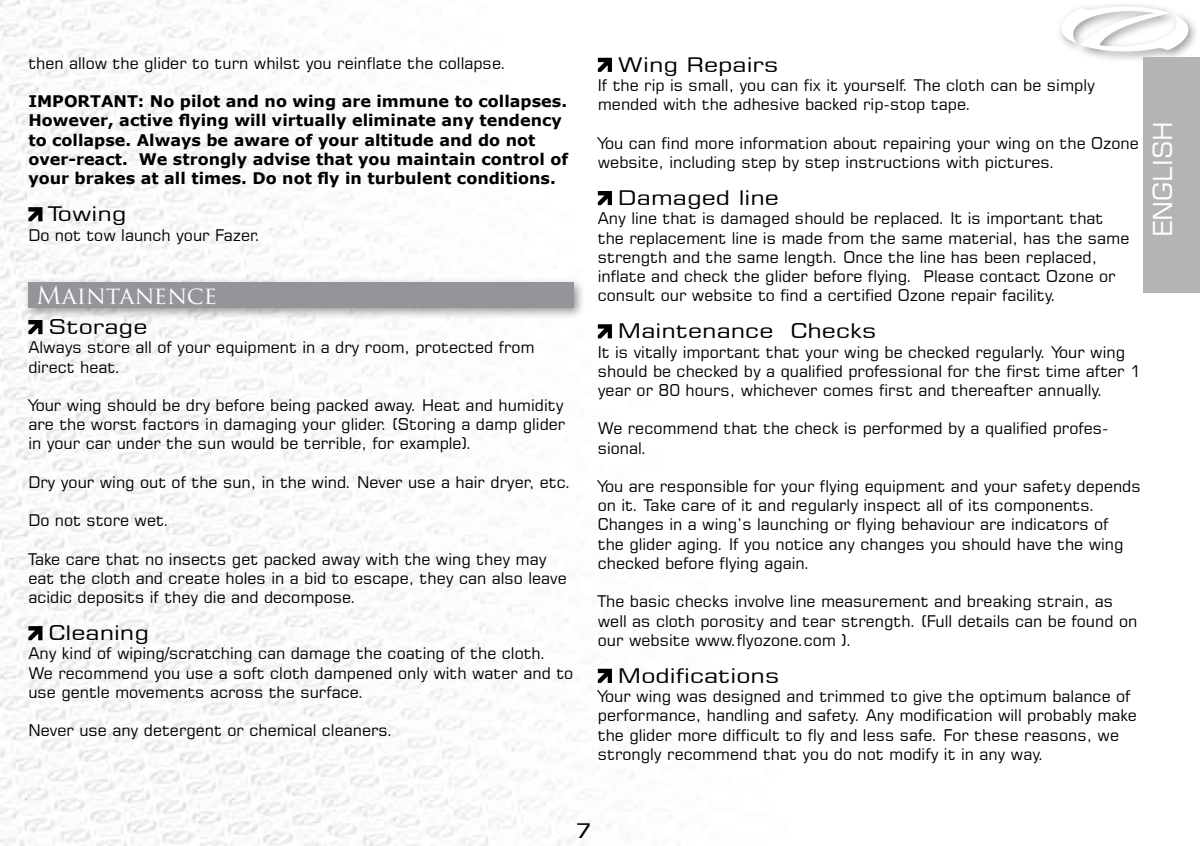
<style>
.page{position:relative;width:1200px;height:846px;background:#fff}
.page>*{position:absolute;margin:0;border:0;box-sizing:border-box;transform-origin:0 0}
.t1{font:26px "Square 721 BT";color:#fff}
.t2{font:24px "Trajan Pro";color:#fff}
.t3{font:20px "Square 721 BT";color:#000;scale:1.25 1}
.t4{font:20px "Verdana";color:#000;scale:1.25 1}
.t5{font:16px/19.2px "Square 721 BT";color:#000}
.t6{font:700 16px/19.2px "Verdana";color:#000}
</style>
<div class="page">
<img style="left:0;top:0;width:680px;height:846px">
<div style="left:1054px;top:1px;width:144px;height:63px;background:#000;opacity:.4"></div>
<svg style="left:1058px;top:5px;width:140px;height:46px"></svg>
<div style="left:23px;top:278px;width:562px;height:42px;background:#000;opacity:.4"></div>
<div style="left:28px;top:283px;width:545px;height:25px;background:#939598"></div>
<div style="left:1142px;top:57px;width:57px;height:236px;background:#b4b4b5"></div>
<svg style="left:28px;top:207px;width:14px;height:14px"></svg>
<svg style="left:28px;top:320px;width:14px;height:14px"></svg>
<svg style="left:28px;top:626px;width:14px;height:14px"></svg>
<svg style="left:597px;top:58px;width:14px;height:14px"></svg>
<svg style="left:597px;top:191px;width:14px;height:14px"></svg>
<svg style="left:597px;top:324px;width:14px;height:14px"></svg>
<svg style="left:597px;top:669px;width:14px;height:14px"></svg>
<p class="t5" style="left:28px;top:53px;width:479px">then allow the glider to turn whilst you reinflate the collapse.</p>
<p class="t6" style="left:28px;top:91px;width:541px">IMPORTANT: No pilot and no wing are immune to collapses.<br>However, active flying will virtually eliminate any tendency to collapse. Always be aware of your altitude and do not over-react. We strongly advise that you maintain control of your brakes at all times. Do not fly in turbulent conditions.</p>
<p class="t3" style="left:48px;top:201px;width:64px">Towing</p>
<p class="t5" style="left:28px;top:225px;width:234px">Do not tow launch your Fazer.</p>
<h2 class="t2" style="left:36px;top:280px;width:182px">Maintanence</h2>
<p class="t3" style="left:48px;top:314px;width:81px">Storage</p>
<p class="t5" style="left:28px;top:338px;width:508px">Always store all of your equipment in a dry room, protected from direct heat.</p>
<p class="t5" style="left:28px;top:395px;width:538px;text-align:justify">Your wing should be dry before being packed away. Heat and humidity are the worst factors in damaging your glider. (Storing a damp glider in your car under the sun would be terrible, for example).</p>
<p class="t5" style="left:28px;top:472px;width:544px">Dry your wing out of the sun, in the wind. Never use a hair dryer, etc.</p>
<p class="t5" style="left:28px;top:510px;width:143px">Do not store wet.</p>
<p class="t5" style="left:28px;top:549px;width:540px">Take care that no insects get packed away with the wing they may eat the cloth and create holes in a bid to escape, they can also leave acidic deposits if they die and decompose.</p>
<p class="t3" style="left:48px;top:620px;width:82px">Cleaning</p>
<p class="t5" style="left:28px;top:644px;width:546px">Any kind of wiping/scratching can damage the coating of the cloth.<br>We recommend you use a soft cloth dampened only with water and to use gentle movements across the surface.</p>
<p class="t5" style="left:28px;top:720px;width:366px">Never use any detergent or chemical cleaners.</p>
<p class="t3" style="left:617px;top:52px;width:130px">Wing Repairs</p>
<p class="t5" style="left:597px;top:75px;width:498px">If the rip is small, you can fix it yourself. The cloth can be simply mended with the adhesive backed rip-stop tape.</p>
<p class="t5" style="left:597px;top:133px;width:542px">You can find more information about repairing your wing on the Ozone website, including step by step instructions with pictures.</p>
<p class="t3" style="left:617px;top:185px;width:130px">Damaged line</p>
<p class="t5" style="left:597px;top:209px;width:533px">Any line that is damaged should be replaced. It is important that the replacement line is made from the same material, has the same strength and the same length. Once the line has been replaced, inflate and check the glider before flying. Please contact Ozone or consult our website to find a certified Ozone repair facility.</p>
<p class="t3" style="left:617px;top:318px;width:208px">Maintenance Checks</p>
<p class="t5" style="left:597px;top:342px;width:544px">It is vitally important that your wing be checked regularly. Your wing should be checked by a qualified professional for the first time after 1 year or 80 hours, whichever comes first and thereafter annually.</p>
<p class="t5" style="left:597px;top:419px;width:512px">We recommend that the check is performed by a qualified profes&shy;sional.</p>
<p class="t5" style="left:597px;top:476px;width:544px">You are responsible for your flying equipment and your safety depends on it. Take care of it and regularly inspect all of its components.<br>Changes in a wing’s launching or flying behaviour are indicators of<br>the glider aging. If you notice any changes you should have the wing checked before flying again.</p>
<p class="t5" style="left:597px;top:591px;width:541px">The basic checks involve line measurement and breaking strain, as well as cloth porosity and tear strength. (Full details can be found on our website www.flyozone.com ).</p>
<p class="t3" style="left:617px;top:663px;width:131px">Modifications</p>
<p class="t5" style="left:597px;top:686px;width:540px">Your wing was designed and trimmed to give the optimum balance of performance, handling and safety. Any modification will probably make the glider more difficult to fly and less safe. For these reasons, we strongly recommend that you do not modify it in any way.</p>
<h1 class="t1" style="left:1146px;top:237px;width:118px;rotate:-90deg">ENGLISH</h1>
<p class="t4" style="left:575px;top:817px;width:14px">7</p>
</div>
